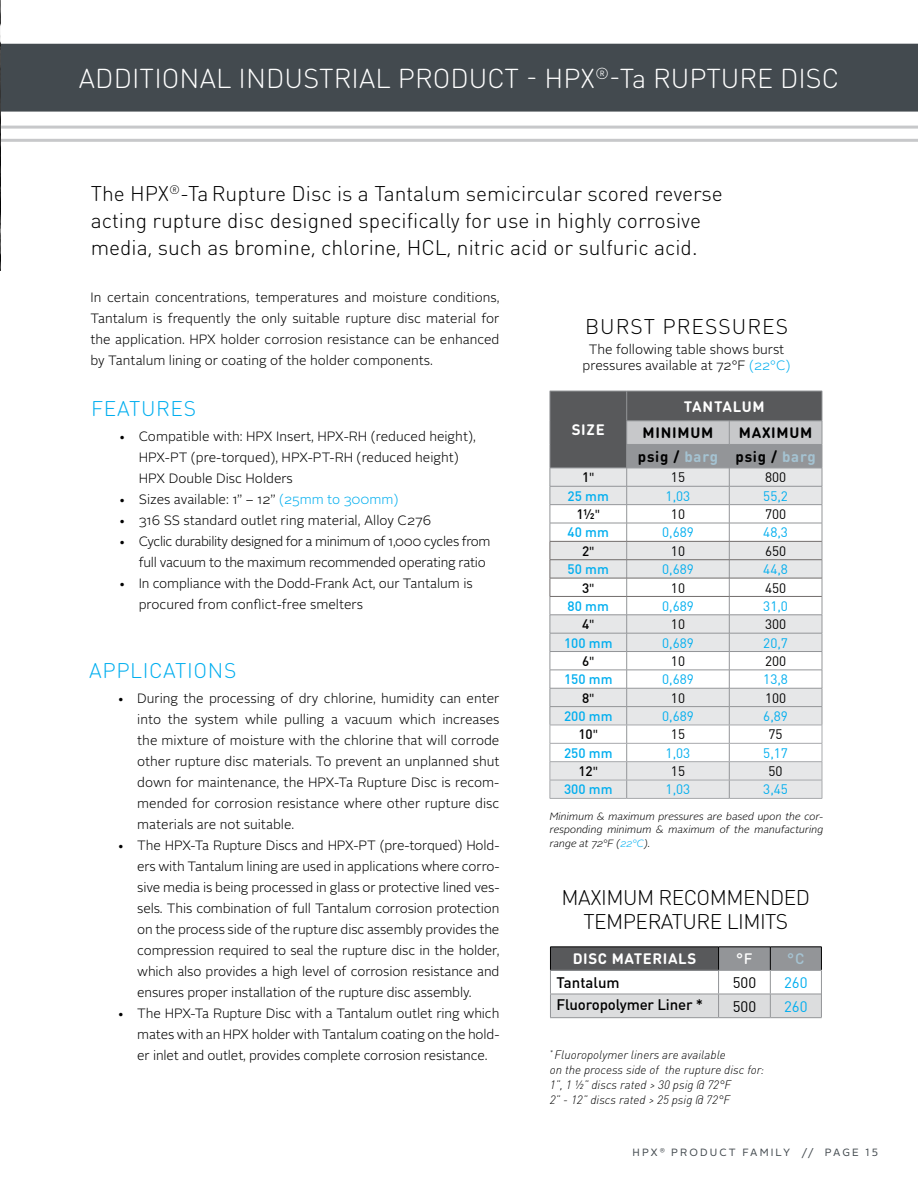
<style>
.page{position:relative;width:918px;height:1188px;background:#fff}
.page>*{position:absolute;margin:0;border:0;box-sizing:border-box;transform-origin:0 0}
.t1{font:300 27px "DIN Round OT";letter-spacing:.005em;color:#fff}
.t2{font:300 21px/27px "DIN Round OT";color:#000}
.t3{font:300 21px/24px "DIN Round OT";letter-spacing:-.025em;color:#000;text-align:center}
.t4{font:300 21px "DIN Round OT";letter-spacing:.03em;color:#00aeef}
.t5{font:300 21px "DIN Round OT";letter-spacing:.05em;color:#000}
.t6{font:700 15px/23.5px "DIN Round OT";letter-spacing:.05em;color:#000;text-align:right}
.t7{font:500 15px "DIN";letter-spacing:-.01em;color:#000}
.t8{font:700 15px "DIN Round OT";letter-spacing:.04em;color:#fff}
.t9{font:15px "DIN";color:#000}
.t10{font:15px "DIN";color:#00aeef}
.t11{font:500 15px "DIN Round OT";color:#fff}
.t12{font:500 15px "DIN Round OT";color:#a5c3d2}
.t13{font:300 13.5px/21px "Alright Sans";letter-spacing:-.005em;color:#000;text-align:justify}
.t14{font:300 13.5px/21px "Alright Sans";letter-spacing:-.03em;color:#000}
.t15{font:13.5px "DIN";color:#00aeef}
.t16{font:13.5px "DIN";color:#000}
.t17{font:500 13.5px "DIN";color:#00aeef}
.t18{font:500 13.5px "DIN";color:#000}
.t19{font:italic 300 12px/15px "DIN Pro";color:#000}
.t20{font:italic 300 10.5px/13.5px "Alright Sans";color:#000;text-align:justify}
.t21{font:10.5px "Alright Sans";letter-spacing:.2em;color:#434a4f}
.s1{color:#00aeef}
.s2{color:#a5c3d2}
.s3{font-family:"Calibri";font-weight:400}
</style>
<div class="page">
<div style="left:550px;top:391px;width:77px;height:77px;background:#58595b"></div>
<div style="left:627px;top:391px;width:195px;height:30px;background:#58595b"></div>
<hr style="left:550px;top:391px;width:77px;height:1px;background:#939598">
<hr style="left:550px;top:391px;width:1px;height:30px;background:#939598">
<hr style="left:627px;top:391px;width:102px;height:1px;background:#939598">
<hr style="left:626px;top:391px;width:1px;height:30px;background:#939598">
<hr style="left:729px;top:391px;width:93px;height:1px;background:#939598">
<hr style="left:822px;top:391px;width:1px;height:30px;background:#939598">
<svg style="left:550px;top:421px;width:273px;height:377px"></svg>
<hr style="left:550px;top:798px;width:77px;height:1px;background:#a7a9ac">
<hr style="left:627px;top:798px;width:102px;height:1px;background:#a7a9ac">
<hr style="left:729px;top:798px;width:93px;height:1px;background:#a7a9ac">
<svg style="left:550px;top:947px;width:272px;height:71px"></svg>
<hr style="left:1px;top:126px;width:917px;height:3px;background:#c7c8ca">
<hr style="left:0;top:139px;width:918px;height:3px;background:#c7c8ca">
<div style="left:0;top:44px;width:918px;height:68px;background:#434a4f"></div>
<img style="left:0;top:0;width:1px;height:270px">
<h1 class="t1" style="left:79px;top:62px;width:762px">ADDITIONAL INDUSTRIAL PRODUCT - HPX<sup>®</sup>-Ta RUPTURE DISC</h1>
<h2 class="t2" style="left:91px;top:180px;width:634px">The HPX<sup>®</sup>-TaRupture Disc is a Tantalum semicircular scored reverse acting rupture disc designed specifically for use in highly corrosive media, such as bromine, chlorine, HCL, nitric acid or sulfuric acid.</h2>
<p class="t13" style="left:90px;top:287px;width:411px">In certain concentrations, temperatures and moisture conditions, Tantalum is frequently the only suitable rupture disc material for the application. HPX holder corrosion resistance can be enhanced by Tantalum lining or coating of the holder components.</p>
<h2 class="t4" style="left:91px;top:395px;width:106px">FEATURES</h2>
<p class="t13" style="left:139px;top:426px;width:339px;text-align:left;text-indent:-20px">• Compatible with: HPX Insert, HPX-RH (reduced height),<br>HPX-PT (pre-torqued), HPX-PT-RH (reduced height)<br>HPX Double Disc Holders</p>
<p class="t13" style="left:118px;top:489px;width:282px">• Sizes available: 1” – 12” <span class="s1">(25mm to 300mm)</span></p>
<p class="t13" style="left:118px;top:510px;width:314px">• 316 SS standard outlet ring material, Alloy C276</p>
<p class="t14" style="left:139px;top:531px;width:353px;text-indent:-20px">• Cyclic durability designed for a minimum of 1,000 cycles from full vacuum to the maximum recommended operating ratio</p>
<p class="t13" style="left:139px;top:573px;width:336px;text-indent:-20px">• In compliance with the Dodd-Frank Act, our Tantalum is procured from conflict-free smelters</p>
<h2 class="t4" style="left:89px;top:658px;width:149px">APPLICATIONS</h2>
<p class="t13" style="left:137px;top:688px;width:364px;text-indent:-20px">• During the processing of dry chlorine, humidity can enter into the system while pulling a vacuum which increases the mixture of moisture with the chlorine that will corrode other rupture disc materials. To prevent an unplanned shut down for maintenance, the HPX-Ta Rupture Disc is recom&shy;mended for corrosion resistance where other rupture disc materials are not suitable.</p>
<p class="t13" style="left:137px;top:835px;width:364px;text-indent:-20px">• The HPX-Ta Rupture Discs and HPX-PT (pre-torqued) Hold&shy;ers with Tantalum lining are used in applications where corro&shy;sive media is being processed in glass or protective lined ves&shy;sels. This combination of full Tantalum corrosion protection on the process side of the rupture disc assembly provides the compression required to seal the rupture disc in the holder, which also provides a high level of corrosion resistance and ensures proper installation of the rupture disc assembly.</p>
<p class="t13" style="left:137px;top:1004px;width:364px;text-indent:-20px">• The HPX-Ta Rupture Disc with a Tantalum outlet ring which mates with an HPX holder with Tantalum coating on the hold&shy;er inlet and outlet, provides complete corrosion resistance.</p>
<h2 class="t5" style="left:585px;top:314px;width:205px">BURST PRESSURES</h2>
<p class="t13" style="left:583px;top:341px;width:210px;line-height:16.5px;text-align:center">The following table shows burst pressures available at 72°F <span class="s1">(22°C)</span></p>
<p class="t8" style="left:572px;top:420px;width:35px">SIZE</p>
<p class="t8" style="left:684px;top:396px;width:82px">TANTALUM</p>
<p class="t6" style="left:643px;top:421px;width:72px">MINIMUM</p>
<p class="t6" style="left:638px;top:421px;width:179px">MAXIMUM<br>psig / <span class="s2">barg</span> psig / <span class="s2">barg</span></p>
<p class="t18" style="left:582px;top:469px;width:14px">1<span class="s3">"</span></p>
<p class="t16" style="left:671px;top:469px;width:16px">15</p>
<p class="t16" style="left:765px;top:469px;width:23px">800</p>
<p class="t17" style="left:568px;top:487px;width:43px">25 mm</p>
<p class="t15" style="left:666px;top:487px;width:26px">1,03</p>
<p class="t15" style="left:763px;top:487px;width:26px">55,2</p>
<p class="t18" style="left:576px;top:506px;width:25px">1½<span class="s3">"</span></p>
<p class="t16" style="left:671px;top:506px;width:16px">10</p>
<p class="t16" style="left:765px;top:506px;width:23px">700</p>
<p class="t17" style="left:568px;top:524px;width:43px">40 mm</p>
<p class="t15" style="left:662px;top:524px;width:33px">0,689</p>
<p class="t15" style="left:763px;top:524px;width:26px">48,3</p>
<p class="t18" style="left:582px;top:542px;width:14px">2<span class="s3">"</span></p>
<p class="t16" style="left:671px;top:543px;width:16px">10</p>
<p class="t16" style="left:765px;top:543px;width:23px">650</p>
<p class="t17" style="left:568px;top:561px;width:43px">50 mm</p>
<p class="t15" style="left:662px;top:561px;width:33px">0,689</p>
<p class="t15" style="left:763px;top:561px;width:26px">44,8</p>
<p class="t18" style="left:582px;top:579px;width:14px">3<span class="s3">"</span></p>
<p class="t16" style="left:671px;top:579px;width:16px">10</p>
<p class="t16" style="left:765px;top:579px;width:23px">450</p>
<p class="t17" style="left:568px;top:597px;width:43px">80 mm</p>
<p class="t15" style="left:662px;top:598px;width:33px">0,689</p>
<p class="t15" style="left:763px;top:598px;width:26px">31,0</p>
<p class="t18" style="left:582px;top:616px;width:14px">4<span class="s3">"</span></p>
<p class="t16" style="left:671px;top:616px;width:16px">10</p>
<p class="t16" style="left:765px;top:616px;width:23px">300</p>
<p class="t17" style="left:564px;top:634px;width:50px">100 mm</p>
<p class="t15" style="left:662px;top:634px;width:33px">0,689</p>
<p class="t15" style="left:763px;top:634px;width:26px">20,7</p>
<p class="t18" style="left:582px;top:652px;width:14px">6<span class="s3">"</span></p>
<p class="t16" style="left:671px;top:653px;width:16px">10</p>
<p class="t16" style="left:765px;top:653px;width:23px">200</p>
<p class="t17" style="left:564px;top:671px;width:50px">150 mm</p>
<p class="t15" style="left:662px;top:671px;width:33px">0,689</p>
<p class="t15" style="left:763px;top:671px;width:26px">13,8</p>
<p class="t18" style="left:582px;top:689px;width:14px">8<span class="s3">"</span></p>
<p class="t16" style="left:671px;top:689px;width:16px">10</p>
<p class="t16" style="left:765px;top:689px;width:23px">100</p>
<p class="t17" style="left:564px;top:708px;width:50px">200 mm</p>
<p class="t15" style="left:662px;top:708px;width:33px">0,689</p>
<p class="t15" style="left:763px;top:708px;width:26px">6,89</p>
<p class="t18" style="left:578px;top:726px;width:21px">10<span class="s3">"</span></p>
<p class="t16" style="left:671px;top:726px;width:16px">15</p>
<p class="t16" style="left:769px;top:726px;width:16px">75</p>
<p class="t17" style="left:564px;top:744px;width:50px">250 mm</p>
<p class="t15" style="left:666px;top:744px;width:26px">1,03</p>
<p class="t15" style="left:763px;top:744px;width:26px">5,17</p>
<p class="t18" style="left:578px;top:763px;width:21px">12<span class="s3">"</span></p>
<p class="t16" style="left:671px;top:763px;width:16px">15</p>
<p class="t16" style="left:769px;top:763px;width:16px">50</p>
<p class="t17" style="left:564px;top:781px;width:50px">300 mm</p>
<p class="t15" style="left:666px;top:781px;width:26px">1,03</p>
<p class="t15" style="left:763px;top:781px;width:26px">3,45</p>
<p class="t20" style="left:550px;top:809px;width:275px">Minimum &amp; maximum pressures are based upon the cor&shy;responding minimum &amp; maximum of the manufacturing range at 72°F (<span class="s1">22°C</span>).</p>
<h2 class="t3" style="left:562px;top:885px;width:250px">MAXIMUM RECOMMENDED<br>TEMPERATURE LIMITS</h2>
<p class="t8" style="left:573px;top:949px;width:125px">DISC MATERIALS</p>
<p class="t11" style="left:736px;top:949px;width:18px">°F</p>
<p class="t12" style="left:787px;top:949px;width:19px">°C</p>
<p class="t7" style="left:556px;top:973px;width:65px">Tantalum</p>
<p class="t9" style="left:733px;top:973px;width:25px">500</p>
<p class="t10" style="left:784px;top:973px;width:25px">260</p>
<p class="t7" style="left:556px;top:995px;width:148px">Fluoropolymer Liner *</p>
<p class="t9" style="left:733px;top:997px;width:25px">500</p>
<p class="t10" style="left:784px;top:997px;width:25px">260</p>
<p class="t19" style="left:550px;top:1046px;width:216px"><sup>*</sup> Fluoropolymer liners are available<br>on the process side of the rupture disc for:<br>1”, 1 ½” discs rated &gt; 30 psig @ 72°F<br>2” - 12” discs rated &gt; 25 psig @ 72°F</p>
<p class="t21" style="left:633px;top:1145px;width:247px">HPX <sup>®</sup> PRODUCT FAMILY // PAGE 15</p>
</div>
